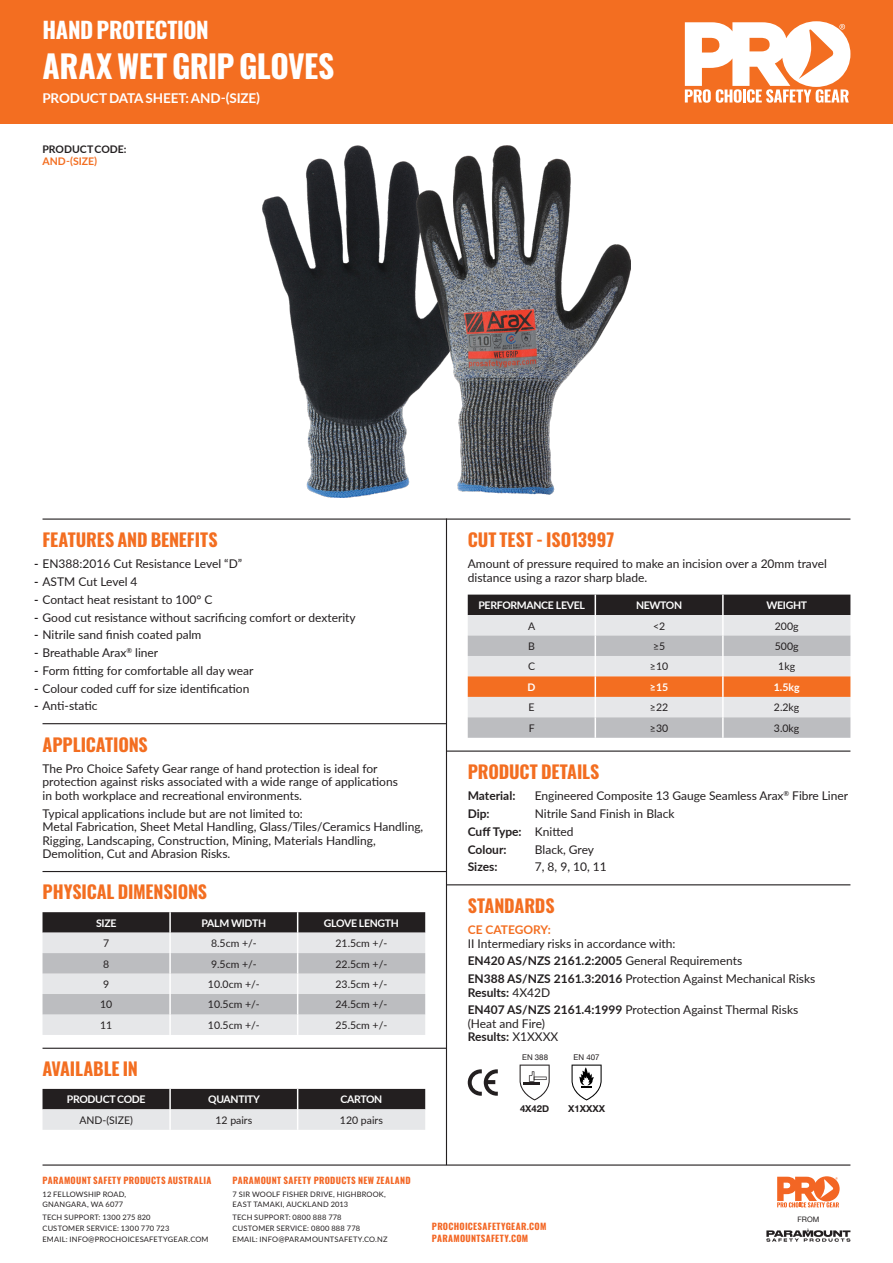
<style>
.page{position:relative;width:893px;height:1263px;background:#fff}
.page>*{position:absolute;margin:0;border:0;box-sizing:border-box;transform-origin:0 0}
.t1{font:700 31.65px "Oswald";letter-spacing:-.015em;color:#fff}
.t2{font:700 22.5px "Oswald";letter-spacing:-.015em;color:#fff}
.t3{font:700 18px "Oswald";letter-spacing:-.005em;color:#f36e21}
.t4{font:700 13.5px "Lato";letter-spacing:-.01em;color:#fff}
.t5{font:12px/13.5px "Lato";color:#231f20}
.t6{font:700 12px "Lato";color:#231f20}
.t7{font:10.5px "Lato";color:#231f20}
.t8{font:700 10.5px "Lato";letter-spacing:-.03em;color:#fff}
.t9{font:700 10.5px/11.7px "Lato";color:#231f20}
.t10{font:700 9.45px "Helvetica Neue";color:#231f20}
.t11{font:700 9px/11.2px "Oswald";letter-spacing:.035em;color:#f36624}
.t12{font:7.95px "Helvetica Neue";color:#231f20}
.t13{font:7.5px/10.8px "Lato";letter-spacing:.025em;color:#231f20}
.t14{font:7.5px "Helvetica Neue";color:#231f20}
.s1{color:#f36e21}
.s2{font-weight:700}
.s3{font-weight:700;color:#f36e21}
.s4{font-weight:400}
</style>
<div class="page">
<hr style="left:43px;top:1164px;width:807px;height:1px;background:#231f20">
<svg style="left:777px;top:1176px;width:63px;height:31px"></svg>
<svg style="left:766px;top:1228px;width:84px;height:14px"></svg>
<div style="left:0;top:0;width:893px;height:124px;background:#f36e21"></div>
<svg style="left:685px;top:21px;width:165px;height:82px"></svg>
<hr style="left:446px;top:750px;width:404px;height:2px;background:#231f20">
<hr style="left:43px;top:518px;width:807px;height:2px;background:#231f20">
<hr style="left:446px;top:518px;width:1px;height:647px;background:#231f20">
<img style="left:263px;top:145px;width:367px;height:352px">
<hr style="left:43px;top:723px;width:403px;height:1px;background:#231f20">
<hr style="left:43px;top:871px;width:403px;height:1px;background:#231f20">
<hr style="left:43px;top:1048px;width:403px;height:1px;background:#231f20">
<svg style="left:43px;top:1089px;width:382px;height:41px;background:#878587"></svg>
<hr style="left:446px;top:884px;width:404px;height:1px;background:#231f20">
<svg style="left:468px;top:595px;width:382px;height:143px;background:#c0aea4"></svg>
<hr style="left:722px;top:615px;width:2px;height:20px;background:#fff">
<hr style="left:722px;top:635px;width:2px;height:21px;background:#fff">
<hr style="left:722px;top:656px;width:2px;height:20px;background:#fff">
<hr style="left:722px;top:676px;width:2px;height:21px;background:#fff">
<hr style="left:722px;top:697px;width:2px;height:20px;background:#fff">
<hr style="left:722px;top:717px;width:2px;height:21px;background:#fff">
<hr style="left:722px;top:595px;width:2px;height:20px;background:#fff">
<svg style="left:43px;top:912px;width:382px;height:123px;background:#b8b8ba"></svg>
<svg style="left:468px;top:1069px;width:30px;height:27px"></svg>
<svg style="left:520px;top:1064px;width:30px;height:36px"></svg>
<svg style="left:572px;top:1064px;width:30px;height:36px"></svg>
<p class="t2" style="left:43px;top:19px;width:168px">HAND PROTECTION</p>
<p class="t1" style="left:43px;top:50px;width:293px">ARAX WET GRIP GLOVES</p>
<p class="t4" style="left:43px;top:88px;width:219px">PRODUCT DATA SHEET: AND-(SIZE)</p>
<p class="t9" style="left:43px;top:143px;width:85px">PRODUCT CODE:<br><span class="s1">AND-(SIZE)</span></p>
<p class="t3" style="left:43px;top:530px;width:177px">FEATURES AND BENEFITS</p>
<p class="t5" style="left:34px;top:557px;width:210px"><span class="s2">-</span> EN388:2016 Cut Resistance Level “D”</p>
<p class="t5" style="left:34px;top:574px;width:105px"><span class="s2">-</span> ASTM Cut Level 4</p>
<p class="t5" style="left:34px;top:592px;width:180px"><span class="s2">-</span> Contact heat resistant to 100° C</p>
<p class="t5" style="left:34px;top:610px;width:323px"><span class="s2">-</span> Good cut resistance without sacrificing comfort or dexterity</p>
<p class="t5" style="left:34px;top:628px;width:169px"><span class="s2">-</span> Nitrile sand finish coated palm</p>
<p class="t5" style="left:34px;top:645px;width:126px"><span class="s2">-</span> Breathable Arax<sup>®</sup> liner</p>
<p class="t5" style="left:34px;top:663px;width:221px"><span class="s2">-</span> Form fitting for comfortable all day wear</p>
<p class="t5" style="left:34px;top:681px;width:217px"><span class="s2">-</span> Colour coded cuff for size identification</p>
<p class="t5" style="left:34px;top:699px;width:65px"><span class="s2">-</span> Anti-static</p>
<p class="t3" style="left:43px;top:735px;width:107px">APPLICATIONS</p>
<p class="t5" style="left:43px;top:761px;width:357px">The Pro Choice Safety Gear range of hand protection is ideal for protection against risks associated with a wide range of applications in both workplace and recreational environments.</p>
<p class="t5" style="left:43px;top:806px;width:382px">Typical applications include but are not limited to:<br>Metal Fabrication, Sheet Metal Handling, Glass/Tiles/Ceramics Handling, Rigging, Landscaping, Construction, Mining, Materials Handling, Demolition, Cut and Abrasion Risks.</p>
<p class="t3" style="left:43px;top:883px;width:166px">PHYSICAL DIMENSIONS</p>
<p class="t8" style="left:96px;top:915px;width:22px">SIZE</p>
<p class="t8" style="left:202px;top:915px;width:66px">PALM WIDTH</p>
<p class="t8" style="left:324px;top:915px;width:77px">GLOVE LENGTH</p>
<p class="t7" style="left:103px;top:936px;width:8px">7</p>
<p class="t7" style="left:211px;top:936px;width:47px">8.5cm +/-</p>
<p class="t7" style="left:336px;top:936px;width:53px">21.5cm +/-</p>
<p class="t7" style="left:103px;top:956px;width:8px">8</p>
<p class="t7" style="left:211px;top:956px;width:47px">9.5cm +/-</p>
<p class="t7" style="left:336px;top:956px;width:53px">22.5cm +/-</p>
<p class="t7" style="left:103px;top:977px;width:8px">9</p>
<p class="t7" style="left:208px;top:977px;width:53px">10.0cm +/-</p>
<p class="t7" style="left:336px;top:977px;width:53px">23.5cm +/-</p>
<p class="t7" style="left:100px;top:997px;width:14px">10</p>
<p class="t7" style="left:208px;top:997px;width:53px">10.5cm +/-</p>
<p class="t7" style="left:336px;top:997px;width:53px">24.5cm +/-</p>
<p class="t7" style="left:100px;top:1017px;width:14px">11</p>
<p class="t7" style="left:208px;top:1017px;width:53px">10.5cm +/-</p>
<p class="t7" style="left:336px;top:1017px;width:53px">25.5cm +/-</p>
<p class="t3" style="left:43px;top:1059px;width:97px">AVAILABLE IN</p>
<p class="t8" style="left:67px;top:1092px;width:80px">PRODUCT CODE</p>
<p class="t8" style="left:208px;top:1092px;width:53px">QUANTITY</p>
<p class="t8" style="left:340px;top:1092px;width:43px">CARTON</p>
<p class="t7" style="left:79px;top:1112px;width:55px">AND-(SIZE)</p>
<p class="t7" style="left:215px;top:1112px;width:38px">12 pairs</p>
<p class="t7" style="left:340px;top:1112px;width:44px">120 pairs</p>
<p class="t3" style="left:468px;top:530px;width:148px">CUT TEST - ISO13997</p>
<p class="t5" style="left:468px;top:557px;width:361px">Amount of pressure required to make an incision over a 20mm travel distance using a razor sharp blade.</p>
<p class="t8" style="left:478px;top:597px;width:108px">PERFORMANCE LEVEL</p>
<p class="t8" style="left:636px;top:597px;width:48px">NEWTON</p>
<p class="t8" style="left:766px;top:597px;width:42px">WEIGHT</p>
<p class="t7" style="left:528px;top:618px;width:9px">A</p>
<p class="t7" style="left:653px;top:618px;width:14px">&lt;2</p>
<p class="t7" style="left:775px;top:618px;width:25px">200g</p>
<p class="t7" style="left:528px;top:639px;width:8px">B</p>
<p class="t7" style="left:653px;top:639px;width:14px">≥5</p>
<p class="t7" style="left:775px;top:639px;width:25px">500g</p>
<p class="t7" style="left:528px;top:659px;width:9px">C</p>
<p class="t7" style="left:650px;top:659px;width:20px">≥10</p>
<p class="t7" style="left:778px;top:659px;width:18px">1kg</p>
<p class="t8" style="left:528px;top:679px;width:9px">D</p>
<p class="t8" style="left:650px;top:679px;width:20px">≥15</p>
<p class="t8" style="left:774px;top:679px;width:27px">1.5kg</p>
<p class="t7" style="left:528px;top:700px;width:8px">E</p>
<p class="t7" style="left:650px;top:700px;width:20px">≥22</p>
<p class="t7" style="left:774px;top:700px;width:27px">2.2kg</p>
<p class="t7" style="left:529px;top:720px;width:7px">F</p>
<p class="t7" style="left:650px;top:720px;width:20px">≥30</p>
<p class="t7" style="left:774px;top:720px;width:27px">3.0kg</p>
<p class="t3" style="left:468px;top:762px;width:133px">PRODUCT DETAILS</p>
<p class="t6" style="left:468px;top:787px;width:49px">Material:</p>
<p class="t6" style="left:468px;top:805px;width:23px">Dip:</p>
<p class="t6" style="left:468px;top:823px;width:55px">Cuff Type:</p>
<p class="t6" style="left:468px;top:840px;width:40px">Colour:</p>
<p class="t6" style="left:468px;top:858px;width:31px">Sizes:</p>
<p class="t5" style="left:535px;top:789px;width:315px">Engineered Composite 13 Gauge Seamless Arax<sup>®</sup> Fibre Liner</p>
<p class="t5" style="left:535px;top:806px;width:141px">Nitrile Sand Finish in Black</p>
<p class="t5" style="left:535px;top:824px;width:40px">Knitted</p>
<p class="t5" style="left:535px;top:842px;width:61px">Black, Grey</p>
<p class="t5" style="left:535px;top:860px;width:73px">7, 8, 9, 10, 11</p>
<p class="t3" style="left:468px;top:896px;width:88px">STANDARDS</p>
<p class="t5" style="left:468px;top:922px;width:209px"><span class="s3">CE CATEGORY:<br></span>II Intermediary risks in accordance with:</p>
<p class="t6" style="left:468px;top:952px;width:276px">EN420 AS/NZS 2161.2:2005 <span class="s4">General Requirements</span></p>
<p class="t5" style="left:468px;top:971px;width:349px"><span class="s2">EN388 AS/NZS 2161.3:2016</span> Protection Against Mechanical Risks<br><span class="s2">Results:</span> 4X42D</p>
<p class="t5" style="left:468px;top:1003px;width:332px"><span class="s2">EN407 AS/NZS 2161.4:1999</span> Protection Against Thermal Risks (Heat and Fire)<br><span class="s2">Results:</span> X1XXXX</p>
<p class="t12" style="left:522px;top:1051px;width:27px">EN 388</p>
<p class="t12" style="left:574px;top:1051px;width:27px">EN 407</p>
<p class="t10" style="left:520px;top:1101px;width:31px">4X42D</p>
<p class="t10" style="left:568px;top:1101px;width:38px">X1XXXX</p>
<p class="t11" style="left:43px;top:1175px;width:170px">PARAMOUNT SAFETY PRODUCTS AUSTRALIA</p>
<p class="t13" style="left:43px;top:1188px;width:85px">12 FELLOWSHIP ROAD,<br>GNANGARA, WA 6077</p>
<p class="t13" style="left:43px;top:1212px;width:168px">TECH SUPPORT: 1300 275 820<br>CUSTOMER SERVICE: 1300 770 723<br>EMAIL: INFO@PROCHOICESAFETYGEAR.COM</p>
<p class="t14" style="left:797px;top:1213px;width:24px">FROM</p>
<p class="t11" style="left:233px;top:1175px;width:180px">PARAMOUNT SAFETY PRODUCTS NEW ZEALAND</p>
<p class="t13" style="left:233px;top:1188px;width:155px">7 SIR WOOLF FISHER DRIVE, HIGHBROOK,<br>EAST TAMAKI, AUCKLAND 2013</p>
<p class="t13" style="left:233px;top:1212px;width:157px">TECH SUPPORT: 0800 888 778<br>CUSTOMER SERVICE: 0800 888 778<br>EMAIL: INFO@PARAMOUNTSAFETY.CO.NZ</p>
<p class="t11" style="left:432px;top:1222px;width:116px">PROCHOICESAFETYGEAR.COM<br>PARAMOUNTSAFETY.COM</p>
</div>
